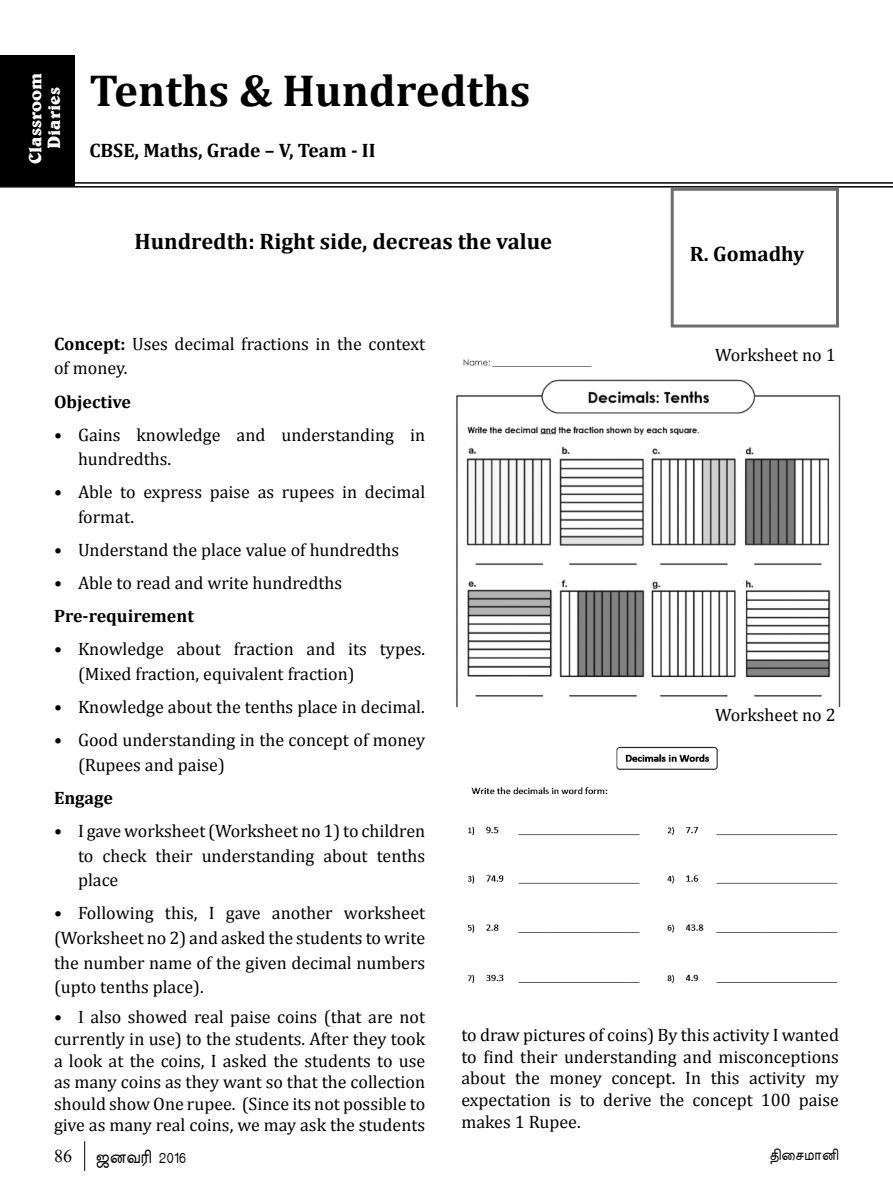
<style>
.page{position:relative;width:893px;height:1191px;background:#fff}
.page>*{position:absolute;margin:0;border:0;box-sizing:border-box;transform-origin:0 0}
.t1{font:700 45px "Cambria";color:#000}
.t2{font:700 22.5px "Cambria";color:#000}
.t3{font:21px "TAM Tamil 156";color:#000}
.t4{font:700 21px "Cambria";color:#000}
.t5{font:700 19.5px "Cambria";color:#000}
.t6{font:18px/24.6px "Cambria";color:#000}
.t7{font:700 18px "Cambria";color:#000}
.t8{font:700 18px/18.6px "Belwe BT";color:#fff;text-align:center}
.t9{font:18px "TAM Tamil 156";color:#000}
.s1{font-weight:700}
.s2{font-family:"Times New Roman";font-size:18px}
.s3{font-size:18px}
</style>
<div class="page">
<hr style="left:84px;top:1141px;width:1px;height:30px;background:#000">
<hr style="left:0;top:182px;width:893px;height:2px;background:#000">
<hr style="left:0;top:186px;width:893px;height:2px;background:#000">
<div style="left:671px;top:188px;width:168px;height:139px;border:3px solid #6d6e71"></div>
<img style="left:456px;top:359px;width:385px;height:347px">
<img style="left:467px;top:746px;width:371px;height:237px">
<div style="left:0;top:55px;width:75px;height:131px;background:#000"></div>
<p class="t8" style="left:25px;top:164px;width:93px;rotate:-90deg">Classroom<br>Diaries</p>
<h1 class="t1" style="left:89px;top:63px;width:443px">Tenths &amp; Hundredths</h1>
<p class="t5" style="left:89px;top:138px;width:288px">CBSE, Maths, Grade – V, Team - II</p>
<p class="t2" style="left:135px;top:228px;width:419px">Hundredth: Right side, decreas the value</p>
<p class="t4" style="left:690px;top:241px;width:116px">R. Gomadhy</p>
<p class="t6" style="left:54px;top:331px;width:373px"><span class="s1">Concept:</span> Uses decimal fractions in the context of money.</p>
<p class="t7" style="left:54px;top:390px;width:78px">Objective</p>
<p class="t6" style="left:78px;top:422px;width:349px;text-indent:-24px">• Gains knowledge and understanding in hundredths.</p>
<p class="t6" style="left:78px;top:480px;width:349px;text-indent:-24px">• Able to express paise as rupees in decimal format.</p>
<p class="t6" style="left:54px;top:537px;width:347px">• Understand the place value of hundredths</p>
<p class="t6" style="left:54px;top:570px;width:290px">• Able to read and write hundredths</p>
<p class="t7" style="left:54px;top:605px;width:141px">Pre-requirement</p>
<p class="t6" style="left:78px;top:637px;width:349px;text-indent:-24px">• Knowledge about fraction and its types. (Mixed fraction, equivalent fraction)</p>
<p class="t6" style="left:54px;top:694px;width:372px">• Knowledge about the tenths place in decimal.</p>
<p class="t6" style="left:78px;top:727px;width:349px;text-indent:-24px">• Good understanding in the concept of money (Rupees and paise)</p>
<p class="t7" style="left:54px;top:787px;width:61px">Engage</p>
<p class="t6" style="left:78px;top:818px;width:349px;text-align:justify;text-indent:-24px">• I gave worksheet (Worksheet no 1) to children to check their understanding about tenths place</p>
<p class="t6" style="left:54px;top:901px;width:373px;text-align:justify">• Following this, I gave another worksheet (Worksheet no 2) and asked the students to write the number name of the given decimal numbers (upto tenths place).</p>
<p class="t6" style="left:54px;top:1006px;width:373px;line-height:21.6px;text-align:justify">• I also showed real paise coins (that are not currently in use) to the students. After they took a look at the coins, I asked the students to use as many coins as they want so that the collection should show One rupee. (Since its not possible to give as many real coins, we may ask the students</p>
<p class="t6" style="left:715px;top:342px;width:122px">Worksheet no 1</p>
<p class="t6" style="left:715px;top:703px;width:122px">Worksheet no 2</p>
<p class="t6" style="left:461px;top:1024px;width:379px;line-height:21.6px;text-align:justify">to draw pictures of coins) By this activity I wanted to find their understanding and misconceptions about the money concept. In this activity my expectation is to derive the concept 100 paise makes 1 Rupee.</p>
<p class="t3" style="left:54px;top:1145px;width:134px"><span class="s2">86</span> ûùõK <span class="s3">2016</span></p>
<p class="t9" style="left:770px;top:1145px;width:71px">F¬êñ£Q</p>
</div>
